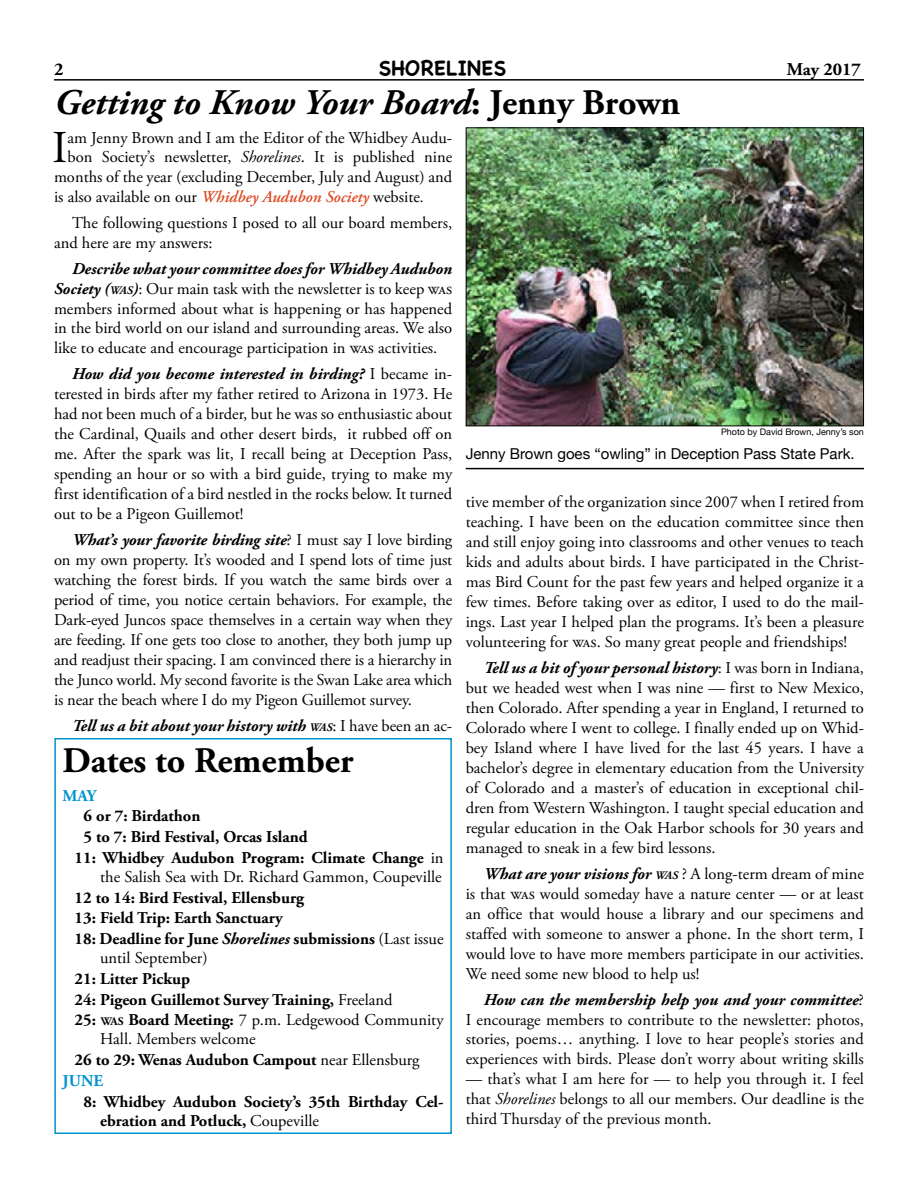
<style>
.page{position:relative;width:918px;height:1188px;background:#fff}
.page>*{position:absolute;margin:0;border:0;box-sizing:border-box;transform-origin:0 0}
.t1{font:45.45px "Adobe Garamond Pro";color:#000}
.t2{font:italic 700 36px "Adobe Garamond Pro";color:#000}
.t3{font:700 36px "Adobe Garamond Pro";color:#000}
.t4{font:700 21px "Chalkboard SE";color:#000}
.t5{font:700 18px "Adobe Garamond Pro";color:#000}
.t6{font:16.5px/20px "Adobe Garamond Pro";color:#000;text-align:justify}
.t7{font:700 16.5px/20.7px "Adobe Garamond Pro";color:#000}
.t8{font:italic 700 16.5px "Adobe Garamond Pro";color:#000}
.t9{font:700 16.5px "Adobe Garamond Pro";color:#0193cf}
.t10{font:15px "Helvetica Neue";color:#000}
.t11{font:9px "Helvetica Neue";color:#000}
.s1{font-style:normal}
.s2{font-style:italic}
.s3{font-weight:600;font-style:italic;color:#da4b22}
.s4{font-weight:700;font-style:italic}
.s5{font-weight:700;font-style:italic;font-size:11.55px}
.s6{font-size:11.55px}
.s7{font-weight:400;font-style:normal}
.s8{font-weight:400}
.s9{font-weight:700}
.s10{font-weight:700;font-size:11.55px}
.s11{color:#0193cf}
</style>
<div class="page">
<hr style="left:54px;top:79px;width:810px;height:2px;background:#000">
<img style="left:468px;top:129px;width:394px;height:295px">
<div style="left:466px;top:127px;width:398px;height:299px;border:1px solid #000"></div>
<hr style="left:466px;top:468px;width:398px;height:1px;background:#000">
<div style="left:54px;top:738px;width:398px;height:396px;border:2px solid #0193cf"></div>
<p class="t5" style="left:54px;top:58px;width:11px">2</p>
<p class="t4" style="left:379px;top:55px;width:129px">SHORELINES</p>
<p class="t5" style="left:787px;top:58px;width:76px">May 2017</p>
<h2 class="t2" style="left:54px;top:81px;width:628px">Getting to Know Your Board<span class="s1">: Jenny Brown</span></h2>
<h1 class="t1" style="left:52px;top:120px;width:17px">I</h1>
<p class="t6" style="left:68px;top:128px;width:386px">am Jenny Brown and I am the Editor of the Whidbey Audu-</p>
<p class="t6" style="left:68px;top:147px;width:386px">bon Society’s newsletter, <span class="s2">Shorelines</span>. It is published nine</p>
<p class="t6" style="left:54px;top:167px;width:400px">months of the year (excluding December, July and August) and</p>
<p class="t6" style="left:54px;top:187px;width:372px">is also available on our <span class="s3">Whidbey Audubon Society</span> website<span class="s2">.</span></p>
<p class="t6" style="left:54px;top:213px;width:400px;text-indent:18px">The following questions I posed to all our board members, and here are my answers:</p>
<p class="t6" style="left:54px;top:259px;width:400px;text-indent:18px"><span class="s4">Describe what your committee does for Whidbey Audubon Society</span> <span class="s4">(</span><span class="s5">WAS</span><span class="s4">)</span>: Our main task with the newsletter is to keep was members informed about what is happening or has happened in the bird world on our island and surrounding areas. We also like to educate and encourage participation in was activities.</p>
<p class="t6" style="left:54px;top:365px;width:400px;text-indent:18px"><span class="s4">How did you become interested in birding?</span> I became in&shy;terested in birds after my father retired to Arizona in 1973. He had not been much of a birder, but he was so enthusiastic about the Cardinal, Quails and other desert birds, it rubbed off on me. After the spark was lit, I recall being at Deception Pass, spending an hour or so with a bird guide, trying to make my first identification of a bird nestled in the rocks below. It turned out to be a Pigeon Guillemot!</p>
<p class="t6" style="left:54px;top:531px;width:400px;text-indent:18px"><span class="s4">What’s your favorite birding site</span>? I must say I love birding on my own property. It’s wooded and I spend lots of time just watching the forest birds. If you watch the same birds over a period of time, you notice certain behaviors. For example, the Dark-eyed Juncos space themselves in a certain way when they are feeding. If one gets too close to another, they both jump up and readjust their spacing. I am convinced there is a hierarchy in the Junco world. My second favorite is the Swan Lake area which is near the beach where I do my Pigeon Guillemot survey.</p>
<p class="t8" style="left:72px;top:716px;width:382px">Tell us a bit about your history with <span class="s6">WAS</span><span class="s7">: I have been an ac-</span></p>
<p class="t11" style="left:721px;top:425px;width:144px">Photo by David Brown, Jenny’s son</p>
<p class="t10" style="left:466px;top:443px;width:390px">Jenny Brown goes “owling” in Deception Pass State Park.</p>
<p class="t6" style="left:466px;top:493px;width:400px">tive member of the organization since 2007 when I retired from teaching. I have been on the education committee since then and still enjoy going into classrooms and other venues to teach kids and adults about birds. I have participated in the Christ&shy;mas Bird Count for the past few years and helped organize it a few times. Before taking over as editor, I used to do the mail&shy;ings. Last year I helped plan the programs. It’s been a pleasure volunteering for was. So many great people and friendships!</p>
<p class="t6" style="left:466px;top:658px;width:400px;text-indent:18px"><span class="s4">Tell us a bit of your personal history</span>: I was born in Indiana, but we headed west when I was nine — first to New Mexico, then Colorado. After spending a year in England, I returned to Colorado where I went to college. I finally ended up on Whid&shy;bey Island where I have lived for the last 45 years. I have a bachelor’s degree in elementary education from the University of Colorado and a master’s of education in exceptional chil&shy;dren from Western Washington. I taught special education and regular education in the Oak Harbor schools for 30 years and managed to sneak in a few bird lessons.</p>
<p class="t6" style="left:466px;top:864px;width:400px;text-indent:18px"><span class="s4">What are your visions for</span> <span class="s5">WAS</span> ? A long-term dream of mine is that was would someday have a nature center — or at least an office that would house a library and our specimens and staffed with someone to answer a phone. In the short term, I would love to have more members participate in our activities.<br>We need some new blood to help us!</p>
<p class="t6" style="left:466px;top:990px;width:400px;text-indent:18px"><span class="s4">How can the membership help you and your committee</span>?<br>I encourage members to contribute to the newsletter: photos, stories, poems… anything. I love to hear people’s stories and experiences with birds. Please don’t worry about writing skills</p>
<p class="t6" style="left:466px;top:1070px;width:400px">— that’s what I am here for — to help you through it. I feel that <span class="s2">Shorelines</span> belongs to all our members. Our deadline is the third Thursday of the previous month.</p>
<h2 class="t3" style="left:63px;top:740px;width:292px">Dates to Remember</h2>
<p class="t9" style="left:63px;top:786px;width:35px">MAY</p>
<p class="t7" style="left:84px;top:806px;width:118px">6 or 7: Birdathon</p>
<p class="t7" style="left:84px;top:827px;width:226px">5 to 7: Bird Festival, Orcas Island</p>
<p class="t7" style="left:75px;top:847px;width:371px">11: Whidbey Audubon Program: Climate Change <span class="s8">in</span></p>
<p class="t6" style="left:100px;top:867px;width:343px">the Salish Sea with Dr. Richard Gammon, Coupeville</p>
<p class="t7" style="left:75px;top:887px;width:371px">12 to 14: Bird Festival, Ellensburg<br>13: Field Trip: Earth Sanctuary<br>18: Deadline for June <span class="s2">Shorelines</span> submissions <span class="s8">(Last issue</span></p>
<p class="t6" style="left:100px;top:949px;width:109px">until September)</p>
<p class="t7" style="left:75px;top:969px;width:117px">21: Litter Pickup</p>
<p class="t7" style="left:75px;top:989px;width:320px">24: Pigeon Guillemot Survey Training, <span class="s8">Freeland</span></p>
<p class="t6" style="left:75px;top:1011px;width:370px"><span class="s9">25:</span> <span class="s10">WAS</span> <span class="s9">Board Meeting:</span> 7 p.m. Ledgewood Community</p>
<p class="t6" style="left:100px;top:1030px;width:157px">Hall. Members welcome</p>
<p class="t7" style="left:63px;top:1050px;width:359px;text-indent:12px">26 to 29: Wenas Audubon Campout <span class="s8">near Ellensburg<br></span><span class="s11">JUNE</span></p>
<p class="t7" style="left:100px;top:1092px;width:345px;line-height:19.2px;text-indent:-16px">8: Whidbey Audubon Society’s 35th Birthday Cel&shy;ebration and Potluck, <span class="s8">Coupeville</span></p>
</div>
